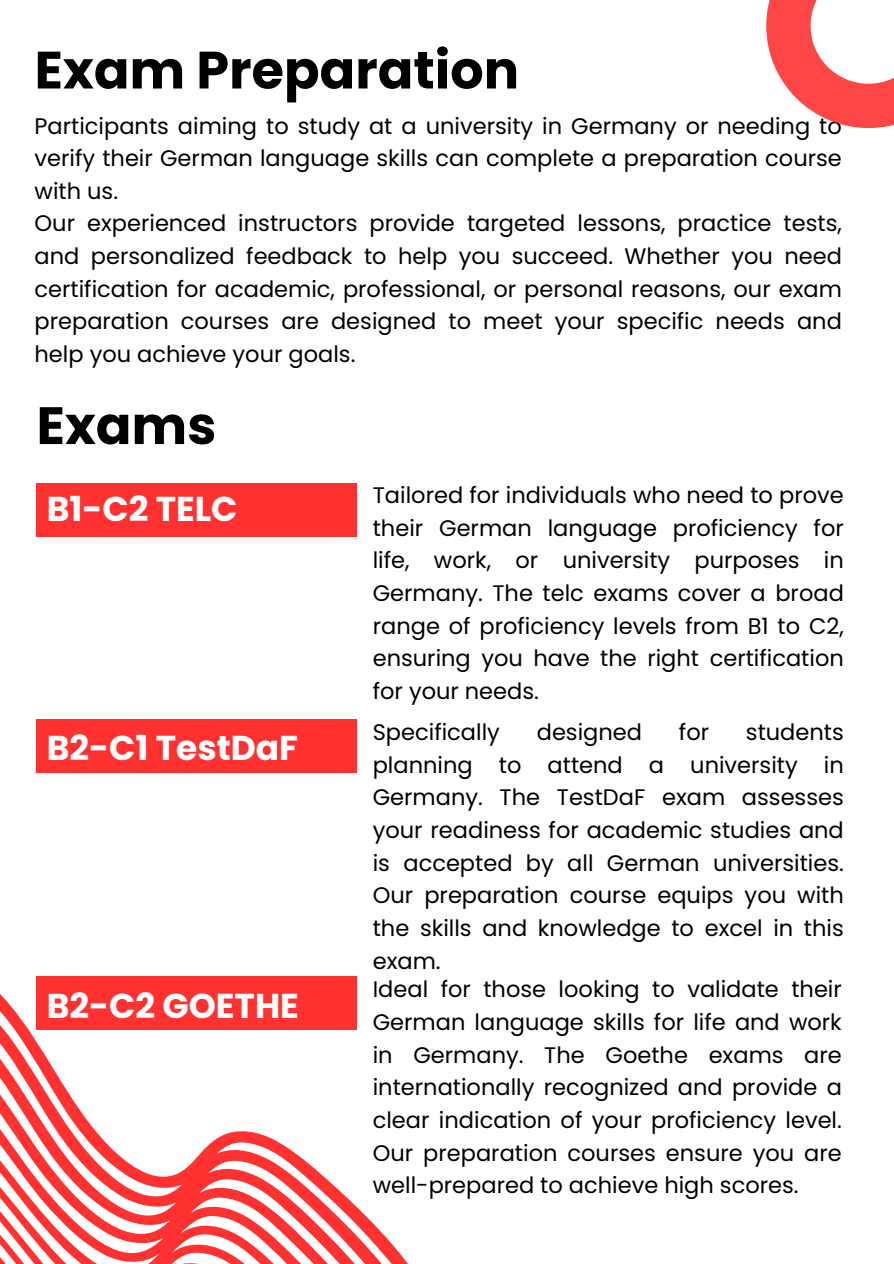
<style>
.page{position:relative;width:894px;height:1264px;background:#fff}
.page>*{position:absolute;margin:0;border:0;box-sizing:border-box;transform-origin:0 0}
.t1{font:700 52.5px "Poppins";color:#000}
.t2{font:700 34.5px "Poppins";color:#fff}
.t3{font:22.5px/32.7px "Poppins";color:#000;text-align:justify}
</style>
<div class="page">
<svg style="left:0;top:772px;width:408px;height:491px"></svg>
<div style="left:36px;top:483px;width:321px;height:53px;background:#ff3131"></div>
<div style="left:36px;top:976px;width:321px;height:53px;background:#ff3131"></div>
<div style="left:36px;top:719px;width:321px;height:53px;background:#ff3131"></div>
<svg style="left:766px;top:0;width:127px;height:127px"></svg>
<p class="t1" style="left:35px;top:33px;width:486px">Exam Preparation</p>
<p class="t3" style="left:35px;top:109px;width:808px">Participants aiming to study at a university in Germany or needing to verify their German language skills can complete a preparation course with us.</p>
<p class="t3" style="left:35px;top:207px;width:808px">Our experienced instructors provide targeted lessons, practice tests, and personalized feedback to help you succeed. Whether you need certification for academic, professional, or personal reasons, our exam preparation courses are designed to meet your specific needs and help you achieve your goals.</p>
<p class="t1" style="left:36px;top:389px;width:181px">Exams</p>
<h1 class="t2" style="left:47px;top:484px;width:192px">B1-C2 TELC</h1>
<h2 class="t3" style="left:372px;top:479px;width:472px">Tailored for individuals who need to prove their German language proficiency for life, work, or university purposes in Germany. The telc exams cover a broad range of proficiency levels from B1 to C2, ensuring you have the right certification for your needs.</h2>
<p class="t2" style="left:47px;top:724px;width:253px">B2-C1 TestDaF</p>
<h3 class="t3" style="left:372px;top:716px;width:129px">Specifically</h3>
<h3 class="t3" style="left:536px;top:716px;width:107px">designed</h3>
<h3 class="t3" style="left:678px;top:716px;width:32px">for</h3>
<h3 class="t3" style="left:372px;top:716px;width:472px;text-indent:373px">students planning to attend a university in Germany. The TestDaF exam assesses your readiness for academic studies and is accepted by all German universities.<br>Our preparation course equips you with the skills and knowledge to excel in this exam.</h3>
<h2 class="t3" style="left:372px;top:973px;width:470px">Ideal for those looking to validate their German language skills for life and work in Germany. The Goethe exams are internationally recognized and provide a clear indication of your proficiency level.<br>Our preparation courses ensure you are well-prepared to achieve high scores.</h2>
<p class="t2" style="left:47px;top:981px;width:254px">B2-C2 GOETHE</p>
</div>
